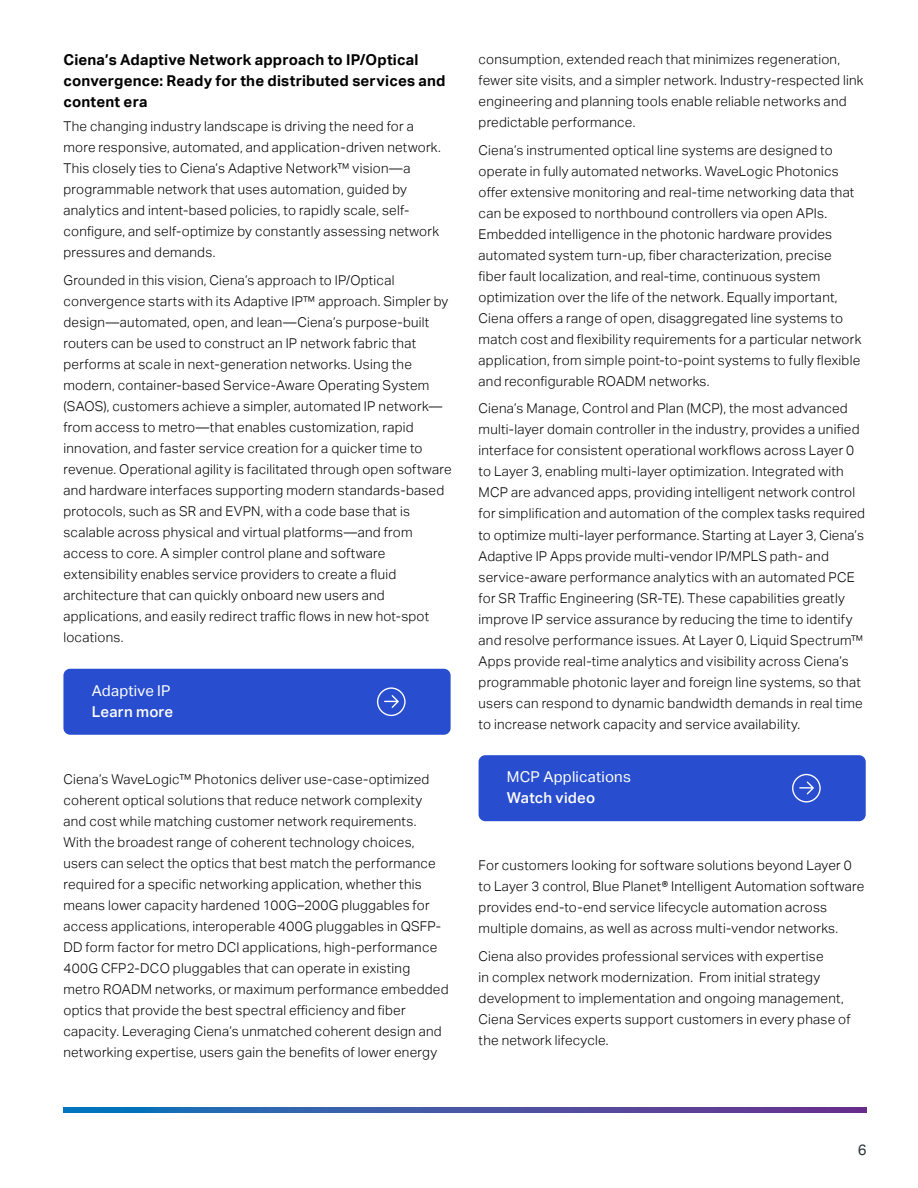
<style>
.page{position:relative;width:918px;height:1188px;background:#fff}
.page>*{position:absolute;margin:0;border:0;box-sizing:border-box;transform-origin:0 0}
.t1{font:700 15px/21px "Aktiv Grotesk";letter-spacing:.015em;color:#000}
.t2{font:15px "Aktiv Grotesk";letter-spacing:.01em;color:#fff}
.t3{font:500 15px "Aktiv Grotesk";letter-spacing:.01em;color:#fff}
.t4{font:15px "Aktiv Grotesk";color:#283139}
.t5{font:300 13.5px/21px "Aktiv Grotesk";letter-spacing:.02em;color:#000}
</style>
<div class="page">
<svg style="left:63px;top:1108px;width:804px;height:4px"></svg>
<div style="left:63px;top:669px;width:388px;height:66px;background:#284ecf;border-radius:7px"></div>
<svg style="left:377px;top:687px;width:29px;height:29px"></svg>
<div style="left:479px;top:755px;width:387px;height:66px;background:#284ecf;border-radius:7px"></div>
<svg style="left:792px;top:774px;width:29px;height:29px"></svg>
<p class="t1" style="left:63px;top:49px;width:384px">Ciena’s Adaptive Network approach to IP/Optical convergence: Ready for the distributed services and content era</p>
<p class="t5" style="left:63px;top:116px;width:379px">The changing industry landscape is driving the need for a more responsive, automated, and application-driven network.<br>This closely ties to Ciena’s Adaptive Network™ vision—a programmable network that uses automation, guided by analytics and intent-based policies, to rapidly scale, self&shy;configure, and self-optimize by constantly assessing network pressures and demands.</p>
<p class="t5" style="left:63px;top:270px;width:390px">Grounded in this vision, Ciena’s approach to IP/Optical convergence starts with its Adaptive IP™ approach. Simpler by design—automated, open, and lean—Ciena’s purpose-built routers can be used to construct an IP network fabric that performs at scale in next-generation networks. Using the modern, container-based Service-Aware Operating System (SAOS), customers achieve a simpler, automated IP network— from access to metro—that enables customization, rapid innovation, and faster service creation for a quicker time to revenue. Operational agility is facilitated through open software and hardware interfaces supporting modern standards-based protocols, such as SR and EVPN, with a code base that is scalable across physical and virtual platforms—and from access to core. A simpler control plane and software extensibility enables service providers to create a fluid architecture that can quickly onboard new users and applications, and easily redirect traffic flows in new hot-spot locations.</p>
<p class="t2" style="left:92px;top:682px;width:80px">Adaptive IP</p>
<p class="t3" style="left:92px;top:703px;width:83px">Learn more</p>
<p class="t5" style="left:63px;top:769px;width:387px">Ciena’s WaveLogic™ Photonics deliver use-case-optimized coherent optical solutions that reduce network complexity and cost while matching customer network requirements.<br>With the broadest range of coherent technology choices, users can select the optics that best match the performance required for a specific networking application, whether this means lower capacity hardened 100G–200G pluggables for access applications, interoperable 400G pluggables in QSFP-DD form factor for metro DCI applications, high-performance 400G CFP2-DCO pluggables that can operate in existing metro ROADM networks, or maximum performance embedded optics that provide the best spectral efficiency and fiber capacity. Leveraging Ciena’s unmatched coherent design and networking expertise, users gain the benefits of lower energy</p>
<p class="t5" style="left:479px;top:49px;width:386px">consumption, extended reach that minimizes regeneration, fewer site visits, and a simpler network. Industry-respected link engineering and planning tools enable reliable networks and predictable performance.</p>
<p class="t5" style="left:479px;top:139px;width:384px">Ciena’s instrumented optical line systems are designed to operate in fully automated networks. WaveLogic Photonics offer extensive monitoring and real-time networking data that can be exposed to northbound controllers via open APIs.<br>Embedded intelligence in the photonic hardware provides automated system turn-up, fiber characterization, precise fiber fault localization, and real-time, continuous system optimization over the life of the network. Equally important, Ciena offers a range of open, disaggregated line systems to match cost and flexibility requirements for a particular network application, from simple point-to-point systems to fully flexible and reconfigurable ROADM networks.</p>
<p class="t5" style="left:479px;top:398px;width:388px">Ciena’s Manage, Control and Plan (MCP), the most advanced multi-layer domain controller in the industry, provides a unified interface for consistent operational workflows across Layer 0 to Layer 3, enabling multi-layer optimization. Integrated with MCP are advanced apps, providing intelligent network control for simplification and automation of the complex tasks required to optimize multi-layer performance. Starting at Layer 3, Ciena’s Adaptive IP Apps provide multi-vendor IP/MPLS path- and service-aware performance analytics with an automated PCE for SR Traffic Engineering (SR-TE). These capabilities greatly improve IP service assurance by reducing the time to identify and resolve performance issues. At Layer 0, Liquid Spectrum™ Apps provide real-time analytics and visibility across Ciena’s programmable photonic layer and foreign line systems, so that users can respond to dynamic bandwidth demands in real time to increase network capacity and service availability.</p>
<p class="t2" style="left:507px;top:768px;width:125px">MCP Applications</p>
<p class="t3" style="left:507px;top:789px;width:90px">Watch video</p>
<p class="t5" style="left:479px;top:855px;width:387px">For customers looking for software solutions beyond Layer 0 to Layer 3 control, Blue Planet® Intelligent Automation software provides end-to-end service lifecycle automation across multiple domains, as well as across multi-vendor networks.</p>
<p class="t5" style="left:479px;top:946px;width:373px">Ciena also provides professional services with expertise<br>in complex network modernization. From initial strategy development to implementation and ongoing management, Ciena Services experts support customers in every phase of the network lifecycle.</p>
<p class="t4" style="left:858px;top:1141px;width:10px">6</p>
</div>
